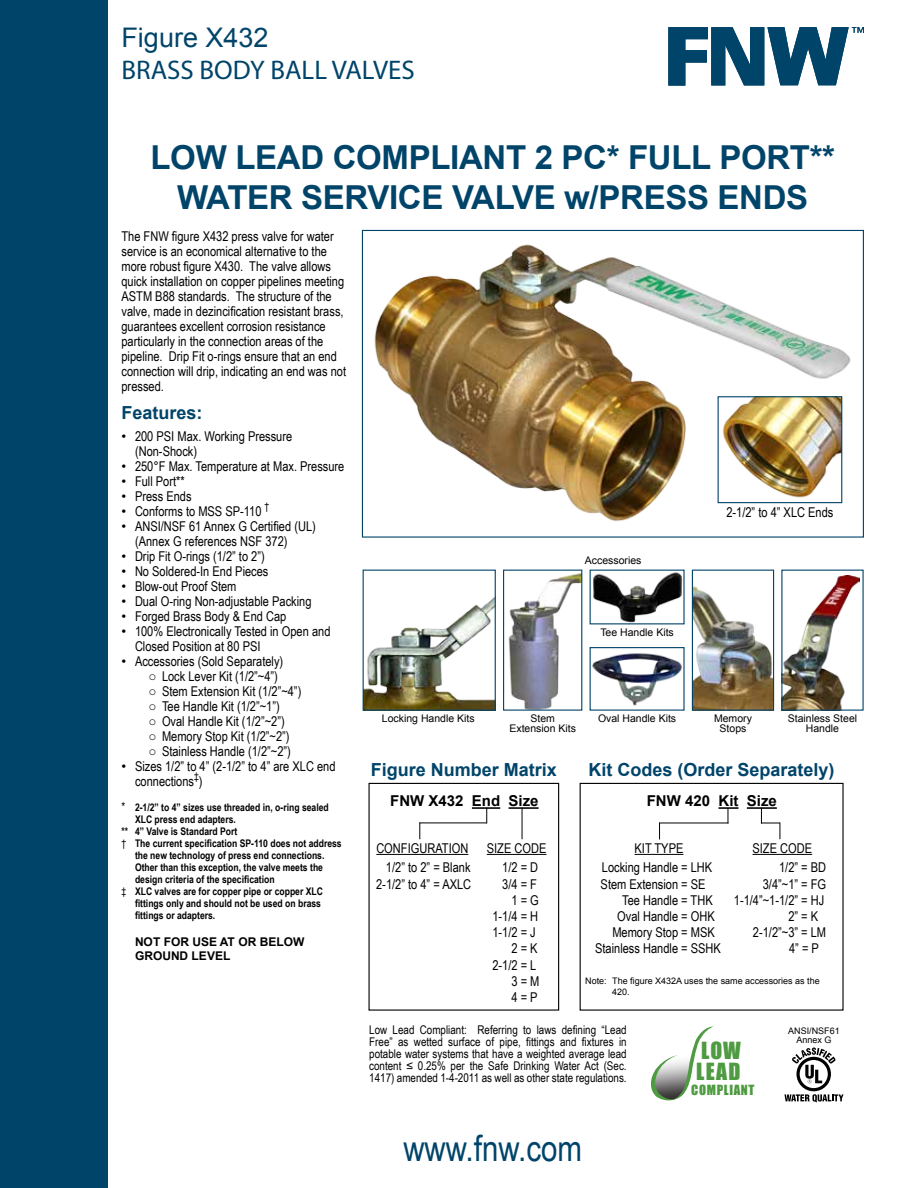
<style>
.page{position:relative;width:918px;height:1188px;background:#fff}
.page>*{position:absolute;margin:0;border:0;box-sizing:border-box;transform-origin:0 0}
.t1{font:36px "Arial Narrow";color:#00446a}
.t2{font:700 33px/39.6px "Arial";letter-spacing:-.01em;color:#00446a;text-align:center}
.t3{font:27px "Myriad Pro";color:#00446a}
.t4{font:27px "Arial";color:#00446a}
.t5{font:21.75px/20.5px "Impact";letter-spacing:.06em;color:#4e9b41}
.t6{font:700 18px "Arial";color:#00446a}
.t7{font:700 15px "Arial";color:#000}
.t8{font:13.5px/15px "Arial Narrow";color:#000}
.t9{font:12.9px "Impact";letter-spacing:.05em;color:#4e9b41}
.t10{font:12px/12px "Arial Narrow";color:#000;text-align:justify}
.t11{font:700 12px/13.5px "Arial";color:#000}
.t12{font:700 10.5px "Arial Narrow";color:#000}
.t13{font:10.5px/10.5px "Arial";color:#000;text-align:center}
.t14{font:9px/9px "Arial";color:#000;text-align:center}
.s1{font-family:"Arial"}
.s2{font-weight:400;font-size:12px}
.s3{font-weight:400}
</style>
<div class="page">
<div style="left:0;top:0;width:108px;height:1188px;background:#00446a"></div>
<svg style="left:668px;top:27px;width:196px;height:59px"></svg>
<svg style="left:650px;top:1026px;width:64px;height:75px"></svg>
<svg style="left:784px;top:1048px;width:60px;height:55px"></svg>
<img style="left:374px;top:244px;width:477px;height:278px">
<div style="left:362px;top:230px;width:502px;height:308px;border:1px solid #00446a"></div>
<img style="left:720px;top:398px;width:120px;height:103px">
<div style="left:718px;top:396px;width:124px;height:107px;border:1px solid #00446a"></div>
<div style="left:368px;top:783px;width:191px;height:228px;border:1px solid #000"></div>
<hr style="left:472px;top:807px;width:28px;height:2px;background:#000">
<hr style="left:509px;top:807px;width:30px;height:2px;background:#000">
<hr style="left:487px;top:854px;width:59px;height:1px;background:#000">
<hr style="left:376px;top:854px;width:92px;height:1px;background:#000">
<svg style="left:486px;top:809px;width:1px;height:14px"></svg>
<hr style="left:420px;top:823px;width:66px;height:1px;background:#000">
<svg style="left:419px;top:823px;width:1px;height:16px"></svg>
<hr style="left:522px;top:808px;width:1px;height:31px;background:#000">
<img style="left:365px;top:597px;width:129px;height:112px">
<div style="left:363px;top:570px;width:133px;height:141px;border:1px solid #00446a"></div>
<img style="left:508px;top:573px;width:72px;height:136px">
<div style="left:503px;top:570px;width:79px;height:141px;border:1px solid #00446a"></div>
<img style="left:592px;top:653px;width:90px;height:53px">
<div style="left:590px;top:647px;width:95px;height:64px;border:1px solid #00446a"></div>
<img style="left:593px;top:572px;width:89px;height:50px">
<img style="left:694px;top:586px;width:78px;height:123px">
<div style="left:692px;top:570px;width:82px;height:141px;border:1px solid #00446a"></div>
<img style="left:783px;top:575px;width:77px;height:134px">
<hr style="left:753px;top:854px;width:59px;height:1px;background:#000">
<hr style="left:635px;top:854px;width:48px;height:1px;background:#000">
<hr style="left:719px;top:807px;width:20px;height:2px;background:#000">
<hr style="left:747px;top:807px;width:30px;height:2px;background:#000">
<svg style="left:728px;top:808px;width:1px;height:15px"></svg>
<hr style="left:660px;top:823px;width:68px;height:1px;background:#000">
<svg style="left:659px;top:823px;width:1px;height:16px"></svg>
<svg style="left:761px;top:808px;width:20px;height:31px"></svg>
<h3 class="t4" style="left:122px;top:19px;width:149px">Figure X432</h3>
<h3 class="t3" style="left:122px;top:53px;width:295px">BRASS BODY BALL VALVES</h3>
<h2 class="t2" style="left:150px;top:139px;width:686px">LOW LEAD COMPLIANT 2 PC* FULL PORT**<br>WATER SERVICE VALVE w/PRESS ENDS</h2>
<p class="t8" style="left:122px;top:228px;width:226px">The FNW figure X432 press valve for water service is an economical alternative to the more robust figure X430. The valve allows quick installation on copper pipelines meeting ASTM B88 standards. The structure of the valve, made in dezincification resistant brass, guarantees excellent corrosion resistance particularly in the connection areas of the pipeline. Drip Fit o-rings ensure that an end connection will drip, indicating an end was not pressed.</p>
<h3 class="t6" style="left:122px;top:401px;width:83px">Features:</h3>
<p class="t8" style="left:135px;top:428px;width:159px;text-indent:-14px"><span class="s1">•</span> 200 PSI Max. Working Pressure (Non-Shock)</p>
<p class="t8" style="left:122px;top:458px;width:224px"><span class="s1">•</span> 250°F Max. Temperature at Max. Pressure</p>
<p class="t8" style="left:122px;top:473px;width:65px"><span class="s1">•</span> Full Port**</p>
<p class="t8" style="left:122px;top:488px;width:72px"><span class="s1">•</span> Press Ends</p>
<p class="t8" style="left:122px;top:503px;width:149px"><span class="s1">•</span> Conforms to MSS SP-110 <sup>†</sup></p>
<p class="t8" style="left:135px;top:518px;width:182px;text-indent:-14px"><span class="s1">•</span> ANSI/NSF 61 Annex G Certified (UL) (Annex G references NSF 372)</p>
<p class="t8" style="left:122px;top:548px;width:145px"><span class="s1">•</span> Drip Fit O-rings (1/2” to 2”)</p>
<p class="t8" style="left:122px;top:563px;width:149px"><span class="s1">•</span> No Soldered-In End Pieces</p>
<p class="t8" style="left:122px;top:578px;width:117px"><span class="s1">•</span> Blow-out Proof Stem</p>
<p class="t8" style="left:122px;top:593px;width:192px"><span class="s1">•</span> Dual O-ring Non-adjustable Packing</p>
<p class="t8" style="left:122px;top:608px;width:166px"><span class="s1">•</span> Forged Brass Body &amp; End Cap</p>
<p class="t8" style="left:135px;top:623px;width:197px;text-indent:-14px"><span class="s1">•</span> 100% Electronically Tested in Open and<br>Closed Position at 80 PSI</p>
<p class="t8" style="left:122px;top:653px;width:163px"><span class="s1">•</span> Accessories (Sold Separately)</p>
<p class="t8" style="left:149px;top:668px;width:131px"><span class="s1">○</span> Lock Lever Kit (1/2”~4”)</p>
<p class="t8" style="left:149px;top:683px;width:154px"><span class="s1">○</span> Stem Extension Kit (1/2”~4”)</p>
<p class="t8" style="left:149px;top:698px;width:133px"><span class="s1">○</span> Tee Handle Kit (1/2”~1”)</p>
<p class="t8" style="left:149px;top:713px;width:138px"><span class="s1">○</span> Oval Handle Kit (1/2”~2”)</p>
<p class="t8" style="left:149px;top:728px;width:143px"><span class="s1">○</span> Memory Stop Kit (1/2”~2”)</p>
<p class="t8" style="left:149px;top:743px;width:144px"><span class="s1">○</span> Stainless Handle (1/2”~2”)</p>
<p class="t8" style="left:135px;top:758px;width:202px;text-indent:-14px"><span class="s1">•</span> Sizes 1/2” to 4” (2-1/2” to 4” are XLC end connections<sup>‡</sup>)</p>
<p class="t12" style="left:122px;top:800px;width:209px"><span class="s2">*</span> 2-1/2” to 4” sizes use threaded in, o-ring sealed</p>
<p class="t12" style="left:135px;top:812px;width:102px">XLC press end adapters.</p>
<p class="t12" style="left:121px;top:824px;width:117px">** 4” Valve is Standard Port</p>
<p class="t12" style="left:121px;top:836px;width:222px"><span class="s3">†</span> The current specification SP-110 does not address</p>
<p class="t12" style="left:135px;top:848px;width:191px">the new technology of press end connections.</p>
<p class="t12" style="left:135px;top:860px;width:190px">Other than this exception, the valve meets the</p>
<p class="t12" style="left:135px;top:872px;width:141px">design criteria of the specification</p>
<p class="t12" style="left:121px;top:884px;width:203px"><span class="s3">‡</span> XLC valves are for copper pipe or copper XLC</p>
<p class="t12" style="left:135px;top:896px;width:188px">fittings only and should not be used on brass</p>
<p class="t12" style="left:135px;top:908px;width:82px">fittings or adapters.</p>
<p class="t11" style="left:135px;top:936px;width:171px">NOT FOR USE AT OR BELOW<br>GROUND LEVEL</p>
<p class="t13" style="left:585px;top:555px;width:58px">Accessories</p>
<p class="t13" style="left:600px;top:627px;width:75px">Tee Handle Kits</p>
<p class="t8" style="left:726px;top:505px;width:109px">2-1/2” to 4” XLC Ends</p>
<p class="t13" style="left:382px;top:713px;width:94px">Locking Handle Kits</p>
<p class="t13" style="left:509px;top:713px;width:68px">Stem<br>Extension Kits</p>
<p class="t13" style="left:598px;top:713px;width:80px">Oval Handle Kits</p>
<p class="t13" style="left:788px;top:713px;width:71px">Stainless Steel<br>Handle</p>
<h3 class="t6" style="left:589px;top:758px;width:248px">Kit Codes (Order Separately)</h3>
<p class="t13" style="left:714px;top:713px;width:39px">Memory<br>Stops</p>
<h3 class="t6" style="left:371px;top:758px;width:188px">Figure Number Matrix</h3>
<p class="t7" style="left:390px;top:791px;width:150px">FNW X432 End Size</p>
<p class="t7" style="left:647px;top:791px;width:132px">FNW 420 Kit Size</p>
<p class="t8" style="left:376px;top:840px;width:94px">CONFIGURATION</p>
<p class="t8" style="left:487px;top:840px;width:61px">SIZE CODE</p>
<p class="t8" style="left:635px;top:840px;width:50px">KIT TYPE</p>
<p class="t8" style="left:753px;top:840px;width:61px">SIZE CODE</p>
<p class="t8" style="left:492px;top:859px;width:49px;line-height:16.2px;text-align:right">1/2 = D<br>3/4 = F<br>1 = G<br>1-1/4 = H<br>1-1/2 = J<br>2 = K<br>2-1/2 = L<br>3 = M<br>4 = P</p>
<p class="t8" style="left:779px;top:860px;width:49px">1/2” = BD</p>
<p class="t8" style="left:763px;top:876px;width:65px">3/4”~1” = FG</p>
<p class="t8" style="left:734px;top:892px;width:92px">1-1/4”~1-1/2” = HJ</p>
<p class="t8" style="left:788px;top:908px;width:31px">2” = K</p>
<p class="t8" style="left:753px;top:924px;width:75px">2-1/2”~3” = LM</p>
<p class="t8" style="left:789px;top:941px;width:31px">4” = P</p>
<p class="t8" style="left:376px;top:859px;width:97px;line-height:16.2px;text-align:right">1/2” to 2” = Blank<br>2-1/2” to 4” = AXLC</p>
<p class="t8" style="left:602px;top:860px;width:112px">Locking Handle = LHK</p>
<p class="t8" style="left:601px;top:876px;width:106px">Stem Extension = SE</p>
<p class="t8" style="left:622px;top:892px;width:92px">Tee Handle = THK</p>
<p class="t8" style="left:617px;top:908px;width:99px">Oval Handle = OHK</p>
<p class="t8" style="left:612px;top:924px;width:104px">Memory Stop = MSK</p>
<p class="t8" style="left:595px;top:941px;width:127px">Stainless Handle = SSHK</p>
<p class="t14" style="left:612px;top:976px;width:209px;line-height:10.8px;text-align:left;text-indent:-27px">Note: The figure X432A uses the same accessories as the<br>420.</p>
<p class="t10" style="left:369px;top:1024px;width:259px">Low Lead Compliant: Referring to laws defining “Lead Free” as wetted surface of pipe, fittings and fixtures in potable water systems that have a weighted average lead content ≤ 0.25% per the Safe Drinking Water Act (Sec.<br>1417) amended 1-4-2011 as well as other state regulations.</p>
<p class="t14" style="left:788px;top:1027px;width:53px">ANSI/NSF61<br>Annex G</p>
<h3 class="t5" style="left:696px;top:1040px;width:46px">LOW<br>LEAD</h3>
<p class="t9" style="left:691px;top:1080px;width:65px">COMPLIANT</p>
<h1 class="t1" style="left:403px;top:1122px;width:180px">www.fnw.com</h1>
</div>
